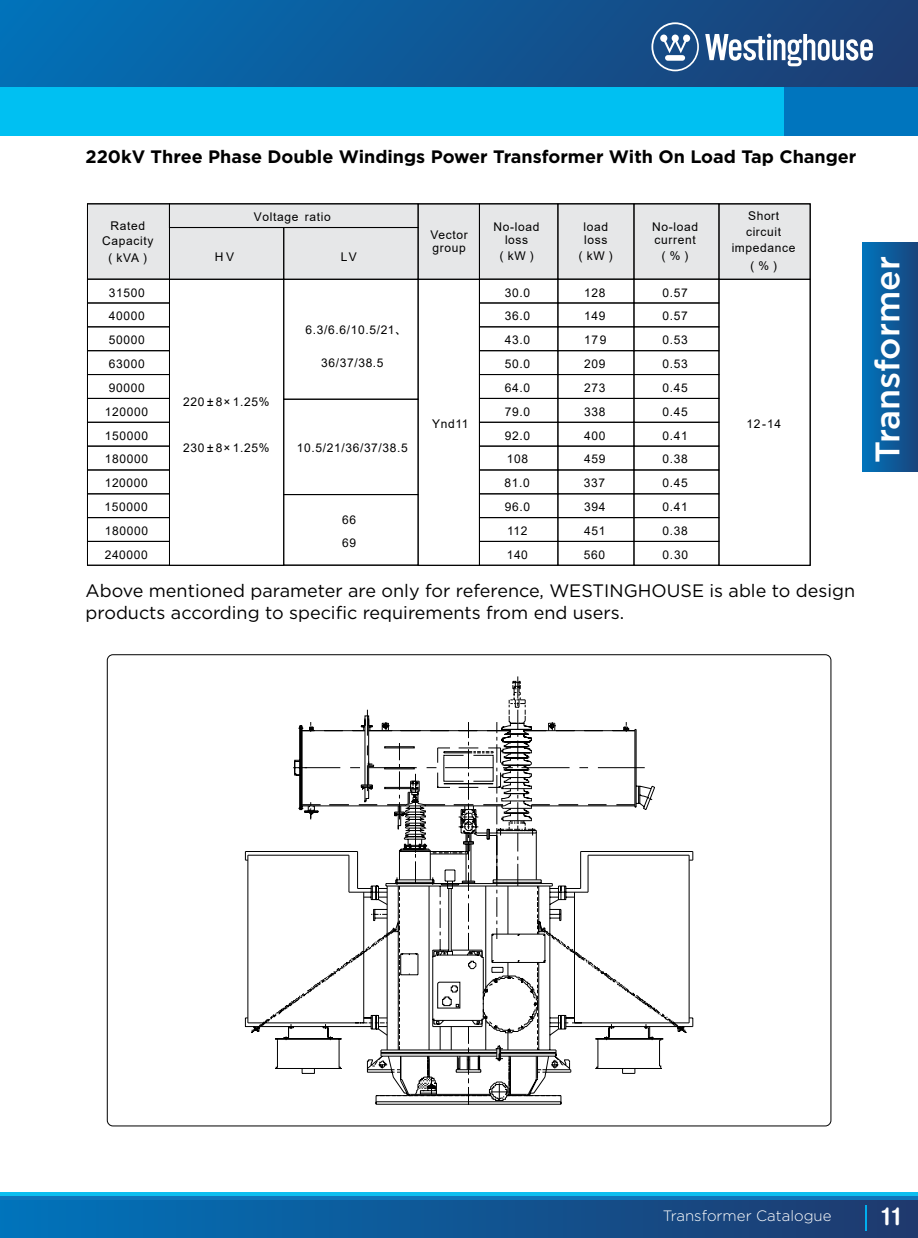
<style>
.page{position:relative;width:918px;height:1238px;background:#fff}
.page>*{position:absolute;margin:0;border:0;box-sizing:border-box;transform-origin:0 0}
.t1{font:500 34.05px "Gotham";color:#fff}
.t2{font:700 condensed 24.3px "Helvetica Rounded";color:#fff}
.t3{font:18px/21.6px "Gotham";color:#000}
.t4{font:700 18px "Gotham";color:#000}
.t5{font:300 15px "Gotham Rounded";color:#fff}
.t6{font:12px/13.4px "Arial";letter-spacing:.055em;color:#000}
.t7{font:12px "Arial Unicode MS";color:#000}
.s1{font-family:"Arial Unicode MS"}
.s2{font-family:"Arial"}
</style>
<div class="page">
<svg style="left:0;top:0;width:918px;height:87px;background:#0e5998"></svg>
<div style="left:0;top:87px;width:910px;height:49px;background:#00c0f2"></div>
<div style="left:784px;top:87px;width:134px;height:49px;background:#0075be"></div>
<svg style="left:705px;top:34px;width:168px;height:32px"></svg>
<svg style="left:651px;top:22px;width:48px;height:49px;background:#4e75a1"></svg>
<div style="left:0;top:1192px;width:918px;height:7px;background:#0cbef0"></div>
<div style="left:0;top:1196px;width:918px;height:8px;background:#0e75bb"></div>
<div style="left:0;top:1200px;width:918px;height:38px;background:linear-gradient(to right,#0074bc,#1f396d)"></div>
<div style="left:863px;top:242px;width:55px;height:229px;background:linear-gradient(to right,#0073bb,#1a447c)"></div>
<hr style="left:865px;top:1205px;width:2px;height:26px;background:#00aeef">
<svg style="left:275px;top:1056px;width:195px;height:48px"></svg>
<svg style="left:245px;top:851px;width:116px;height:205px"></svg>
<svg style="left:293px;top:709px;width:75px;height:145px"></svg>
<svg style="left:361px;top:715px;width:121px;height:351px"></svg>
<svg style="left:482px;top:1056px;width:180px;height:48px"></svg>
<svg style="left:482px;top:730px;width:211px;height:326px"></svg>
<svg style="left:487px;top:681px;width:168px;height:158px"></svg>
<div style="left:87px;top:204px;width:723px;height:75px;background:#e6e7e8"></div>
<div style="left:87px;top:279px;width:83px;height:24px;border:1px solid #000"></div>
<div style="left:87px;top:303px;width:83px;height:24px;border:1px solid #000"></div>
<div style="left:87px;top:350px;width:83px;height:25px;border:1px solid #000"></div>
<div style="left:87px;top:374px;width:83px;height:25px;border:1px solid #000"></div>
<div style="left:87px;top:398px;width:83px;height:24px;border:1px solid #000"></div>
<div style="left:87px;top:422px;width:83px;height:24px;border:1px solid #000"></div>
<div style="left:87px;top:446px;width:83px;height:24px;border:1px solid #000"></div>
<div style="left:87px;top:470px;width:83px;height:24px;border:1px solid #000"></div>
<div style="left:87px;top:517px;width:83px;height:24px;border:1px solid #000"></div>
<div style="left:87px;top:541px;width:83px;height:24px;border:1px solid #000"></div>
<div style="left:169px;top:279px;width:115px;height:286px;border:1px solid #000"></div>
<div style="left:169px;top:227px;width:115px;height:52px;border:1px solid #000"></div>
<div style="left:284px;top:399px;width:134px;height:96px;border:1px solid #000"></div>
<div style="left:284px;top:494px;width:134px;height:71px;border:1px solid #000"></div>
<div style="left:169px;top:204px;width:249px;height:24px;border:1px solid #000"></div>
<div style="left:418px;top:279px;width:62px;height:286px;border:1px solid #000"></div>
<div style="left:418px;top:204px;width:62px;height:75px;border:1px solid #000"></div>
<div style="left:479px;top:204px;width:79px;height:75px;border:1px solid #000"></div>
<div style="left:479px;top:279px;width:79px;height:24px;border:1px solid #000"></div>
<div style="left:479px;top:303px;width:79px;height:24px;border:1px solid #000"></div>
<div style="left:479px;top:350px;width:79px;height:25px;border:1px solid #000"></div>
<div style="left:479px;top:374px;width:79px;height:25px;border:1px solid #000"></div>
<div style="left:479px;top:398px;width:79px;height:24px;border:1px solid #000"></div>
<div style="left:479px;top:422px;width:79px;height:24px;border:1px solid #000"></div>
<div style="left:479px;top:446px;width:79px;height:24px;border:1px solid #000"></div>
<div style="left:479px;top:470px;width:79px;height:24px;border:1px solid #000"></div>
<div style="left:479px;top:517px;width:79px;height:24px;border:1px solid #000"></div>
<div style="left:479px;top:541px;width:79px;height:24px;border:1px solid #000"></div>
<div style="left:558px;top:279px;width:76px;height:24px;border:1px solid #000"></div>
<div style="left:558px;top:303px;width:76px;height:24px;border:1px solid #000"></div>
<div style="left:558px;top:350px;width:76px;height:25px;border:1px solid #000"></div>
<div style="left:558px;top:374px;width:76px;height:25px;border:1px solid #000"></div>
<div style="left:558px;top:398px;width:76px;height:24px;border:1px solid #000"></div>
<div style="left:558px;top:422px;width:76px;height:24px;border:1px solid #000"></div>
<div style="left:558px;top:446px;width:76px;height:24px;border:1px solid #000"></div>
<div style="left:558px;top:470px;width:76px;height:24px;border:1px solid #000"></div>
<div style="left:558px;top:517px;width:76px;height:24px;border:1px solid #000"></div>
<div style="left:558px;top:541px;width:76px;height:24px;border:1px solid #000"></div>
<div style="left:634px;top:279px;width:85px;height:24px;border:1px solid #000"></div>
<div style="left:634px;top:303px;width:85px;height:24px;border:1px solid #000"></div>
<div style="left:634px;top:350px;width:85px;height:25px;border:1px solid #000"></div>
<div style="left:634px;top:374px;width:85px;height:25px;border:1px solid #000"></div>
<div style="left:634px;top:398px;width:85px;height:24px;border:1px solid #000"></div>
<div style="left:634px;top:422px;width:85px;height:24px;border:1px solid #000"></div>
<div style="left:634px;top:446px;width:85px;height:24px;border:1px solid #000"></div>
<div style="left:634px;top:470px;width:85px;height:24px;border:1px solid #000"></div>
<div style="left:634px;top:517px;width:85px;height:24px;border:1px solid #000"></div>
<div style="left:634px;top:541px;width:85px;height:24px;border:1px solid #000"></div>
<h3 class="t4" style="left:86px;top:145px;width:772px">220kV Three Phase Double Windings Power Transformer With On Load Tap Changer</h3>
<p class="t6" style="left:102px;top:218px;width:53px;line-height:14.9px;text-align:center">Rated<br>Capacity</p>
<p class="t6" style="left:105px;top:251px;width:48px"><span class="s1">（</span>kVA<span class="s1">）</span></p>
<p class="t6" style="left:109px;top:286px;width:37px">31500</p>
<p class="t6" style="left:254px;top:210px;width:79px">Voltage ratio</p>
<p class="t6" style="left:215px;top:250px;width:21px">HV</p>
<p class="t6" style="left:341px;top:250px;width:17px">LV</p>
<p class="t6" style="left:430px;top:228px;width:39px">Vector group</p>
<p class="t6" style="left:494px;top:220px;width:47px;text-align:center">No-load loss</p>
<p class="t7" style="left:496px;top:247px;width:43px">（<span class="s2">kW</span>）</p>
<p class="t6" style="left:583px;top:220px;width:26px">load loss</p>
<p class="t7" style="left:575px;top:247px;width:43px">（<span class="s2">kW</span>）</p>
<p class="t6" style="left:652px;top:220px;width:47px">No-load current</p>
<p class="t7" style="left:658px;top:247px;width:36px">（<span class="s2">%</span>）</p>
<p class="t6" style="left:505px;top:286px;width:27px">30.0</p>
<p class="t6" style="left:584px;top:286px;width:23px">128</p>
<p class="t6" style="left:663px;top:286px;width:27px">0.57</p>
<p class="t6" style="left:109px;top:309px;width:37px">40000</p>
<p class="t6" style="left:505px;top:309px;width:27px">36.0</p>
<p class="t6" style="left:584px;top:309px;width:23px">149</p>
<p class="t6" style="left:663px;top:309px;width:27px">0.57</p>
<p class="t6" style="left:109px;top:333px;width:37px">50000</p>
<p class="t6" style="left:505px;top:333px;width:27px">43.0</p>
<p class="t6" style="left:584px;top:333px;width:24px">179</p>
<p class="t6" style="left:663px;top:333px;width:27px">0.53</p>
<p class="t6" style="left:109px;top:357px;width:37px">63000</p>
<p class="t6" style="left:505px;top:357px;width:27px">50.0</p>
<p class="t6" style="left:584px;top:357px;width:23px">209</p>
<p class="t6" style="left:663px;top:357px;width:27px">0.53</p>
<p class="t6" style="left:109px;top:381px;width:37px">90000</p>
<p class="t6" style="left:505px;top:381px;width:27px">64.0</p>
<p class="t6" style="left:584px;top:381px;width:23px">273</p>
<p class="t6" style="left:663px;top:381px;width:27px">0.45</p>
<p class="t6" style="left:105px;top:405px;width:45px">120000</p>
<p class="t6" style="left:297px;top:441px;width:113px">10.5/21/36/37/38.5</p>
<p class="t6" style="left:305px;top:323px;width:103px">6.3/6.6/10.5/21<span class="s1">、</span></p>
<p class="t6" style="left:321px;top:356px;width:64px">36/37/38.5</p>
<p class="t6" style="left:183px;top:395px;width:88px">220 <span class="s1">±</span> 8<span class="s1">×</span> 1.25%</p>
<p class="t6" style="left:183px;top:441px;width:88px">230 <span class="s1">±</span> 8<span class="s1">×</span> 1.25%</p>
<p class="t6" style="left:505px;top:405px;width:27px">79.0</p>
<p class="t6" style="left:584px;top:405px;width:23px">338</p>
<p class="t6" style="left:663px;top:405px;width:27px">0.45</p>
<p class="t6" style="left:432px;top:417px;width:38px">Ynd11</p>
<p class="t6" style="left:105px;top:429px;width:45px">150000</p>
<p class="t6" style="left:505px;top:429px;width:27px">92.0</p>
<p class="t6" style="left:584px;top:429px;width:23px">400</p>
<p class="t6" style="left:663px;top:429px;width:27px">0.41</p>
<p class="t6" style="left:105px;top:452px;width:45px">180000</p>
<p class="t6" style="left:507px;top:452px;width:23px">108</p>
<p class="t6" style="left:584px;top:452px;width:23px">459</p>
<p class="t6" style="left:663px;top:452px;width:27px">0.38</p>
<p class="t6" style="left:105px;top:476px;width:45px">120000</p>
<p class="t6" style="left:505px;top:476px;width:27px">81.0</p>
<p class="t6" style="left:584px;top:476px;width:23px">337</p>
<p class="t6" style="left:662px;top:476px;width:27px">0.45</p>
<p class="t6" style="left:105px;top:500px;width:45px">150000</p>
<p class="t6" style="left:342px;top:508px;width:15px;line-height:23.1px">66<br>69</p>
<p class="t6" style="left:505px;top:500px;width:27px">96.0</p>
<p class="t6" style="left:584px;top:500px;width:23px">394</p>
<p class="t6" style="left:663px;top:500px;width:27px">0.41</p>
<p class="t6" style="left:105px;top:524px;width:45px">180000</p>
<p class="t6" style="left:507px;top:524px;width:22px">112</p>
<p class="t6" style="left:584px;top:524px;width:23px">451</p>
<p class="t6" style="left:663px;top:524px;width:27px">0.38</p>
<p class="t6" style="left:105px;top:548px;width:45px">240000</p>
<p class="t6" style="left:507px;top:548px;width:23px">140</p>
<p class="t6" style="left:584px;top:548px;width:23px">560</p>
<p class="t6" style="left:662px;top:548px;width:27px">0.30</p>
<p class="t6" style="left:732px;top:208px;width:65px;line-height:15.9px;text-align:center">Short circuit impedance</p>
<p class="t7" style="left:746px;top:257px;width:36px">（<span class="s2">%</span>）</p>
<p class="t6" style="left:746px;top:417px;width:36px">12-14</p>
<h3 class="t3" style="left:86px;top:580px;width:771px">Above mentioned parameter are only for reference, WESTINGHOUSE is able to design products according to specific requirements from end users.</h3>
<h1 class="t1" style="left:865px;top:463px;width:208px;rotate:-90deg">Transformer</h1>
<p class="t5" style="left:663px;top:1205px;width:170px">Transformer Catalogue</p>
<h2 class="t2" style="left:882px;top:1201px;width:20px">11</h2>
</div>
